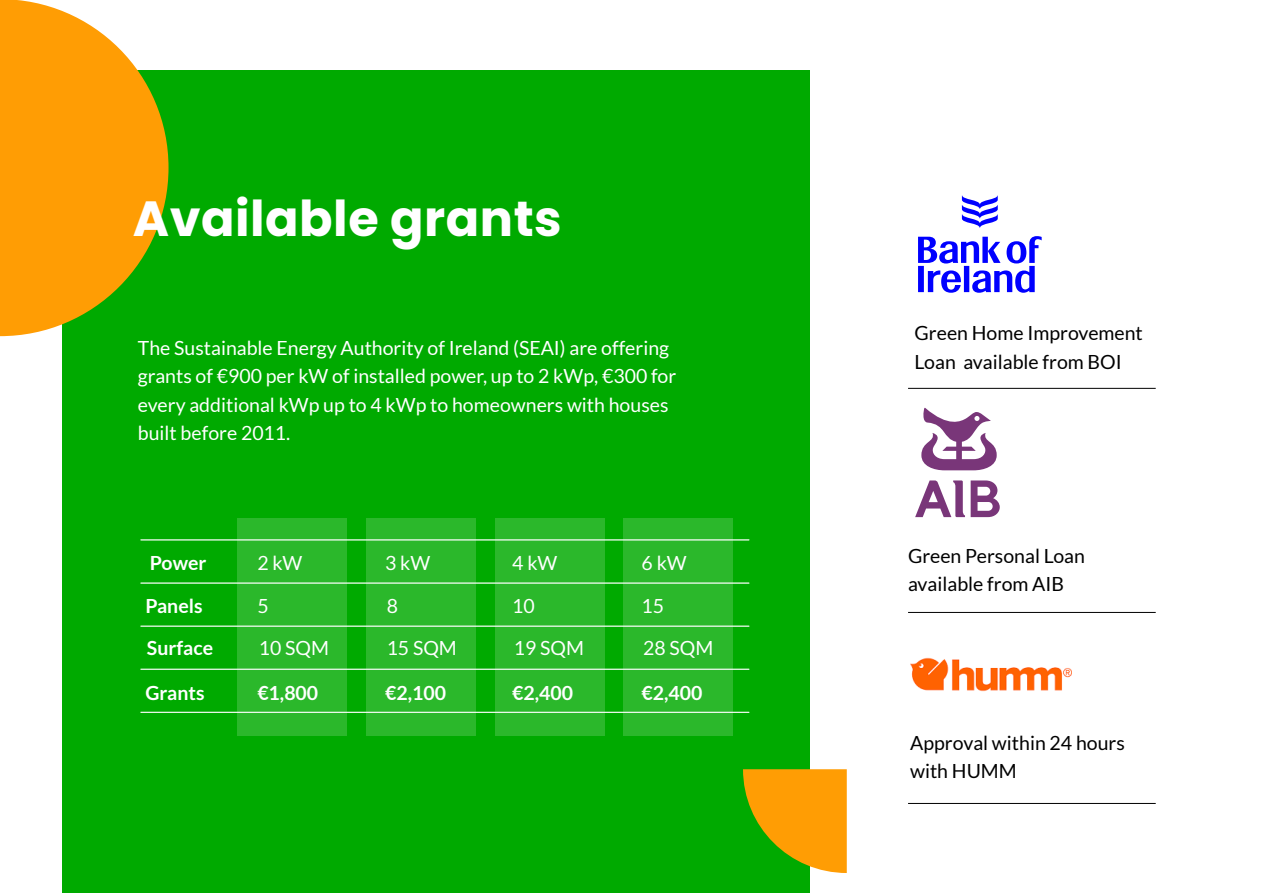
<style>
.page{position:relative;width:1263px;height:893px;background:#fff}
.page>*{position:absolute;margin:0;border:0;box-sizing:border-box;transform-origin:0 0}
.t1{font:700 49.35px "Poppins";letter-spacing:.01em;color:#fff}
.t2{font:19.5px/28.5px "Lato";color:#fff}
.t3{font:19.5px/28.5px "Lato";color:#000}
.t4{font:700 19.5px "Lato";color:#fff}
</style>
<div class="page">
<div style="left:62px;top:70px;width:747px;height:823px;background:#0a0"></div>
<img style="left:911px;top:611px;width:161px;height:81px">
<div style="left:237px;top:518px;width:110px;height:217px;background:#2bb82b"></div>
<div style="left:366px;top:518px;width:109px;height:217px;background:#2bb82b"></div>
<div style="left:495px;top:518px;width:109px;height:217px;background:#2bb82b"></div>
<div style="left:624px;top:518px;width:109px;height:217px;background:#2bb82b"></div>
<hr style="left:141px;top:626px;width:608px;height:1px;background:#fff">
<hr style="left:141px;top:539px;width:608px;height:1px;background:#fff">
<hr style="left:141px;top:582px;width:608px;height:2px;background:#fff">
<hr style="left:141px;top:669px;width:608px;height:1px;background:#fff">
<hr style="left:141px;top:712px;width:608px;height:1px;background:#fff">
<svg style="left:918px;top:196px;width:124px;height:97px"></svg>
<svg style="left:915px;top:408px;width:85px;height:109px"></svg>
<svg style="left:743px;top:769px;width:104px;height:104px"></svg>
<svg style="left:0;top:0;width:168px;height:336px;fill:#ff9d04"></svg>
<hr style="left:908px;top:388px;width:248px;height:1px;background:#000">
<hr style="left:908px;top:612px;width:248px;height:1px;background:#000">
<hr style="left:908px;top:803px;width:248px;height:1px;background:#000">
<h1 class="t1" style="left:133px;top:190px;width:430px">Available grants</h1>
<p class="t2" style="left:138px;top:333px;width:540px">The Sustainable Energy Authority of Ireland (SEAI) are offering grants of €900 per kW of installed power, up to 2 kWp, €300 for every additional kWp up to 4 kWp to homeowners with houses built before 2011.</p>
<p class="t4" style="left:150px;top:552px;width:58px">Power</p>
<p class="t2" style="left:257px;top:549px;width:47px">2 kW</p>
<p class="t2" style="left:385px;top:549px;width:47px">3 kW</p>
<p class="t2" style="left:512px;top:549px;width:47px">4 kW</p>
<p class="t2" style="left:642px;top:549px;width:47px">6 kW</p>
<p class="t4" style="left:145px;top:594px;width:59px">Panels</p>
<p class="t2" style="left:257px;top:591px;width:13px">5</p>
<p class="t2" style="left:387px;top:591px;width:13px">8</p>
<p class="t2" style="left:512px;top:591px;width:24px">10</p>
<p class="t2" style="left:642px;top:591px;width:24px">15</p>
<p class="t4" style="left:147px;top:637px;width:68px">Surface</p>
<p class="t4" style="left:145px;top:682px;width:61px">Grants</p>
<p class="t2" style="left:259px;top:633px;width:72px">10 SQM</p>
<p class="t4" style="left:257px;top:682px;width:62px">€1,800</p>
<p class="t2" style="left:387px;top:633px;width:72px">15 SQM</p>
<p class="t4" style="left:385px;top:682px;width:62px">€2,100</p>
<p class="t2" style="left:514px;top:633px;width:72px">19 SQM</p>
<p class="t4" style="left:512px;top:682px;width:62px">€2,400</p>
<p class="t2" style="left:643px;top:633px;width:72px">28 SQM</p>
<p class="t4" style="left:642px;top:682px;width:62px">€2,400</p>
<p class="t3" style="left:914px;top:319px;width:230px">Green Home Improvement<br>Loan available from BOI</p>
<p class="t3" style="left:908px;top:541px;width:178px">Green Personal Loan available from AIB</p>
<p class="t3" style="left:910px;top:728px;width:216px">Approval within 24 hours with HUMM</p>
</div>
